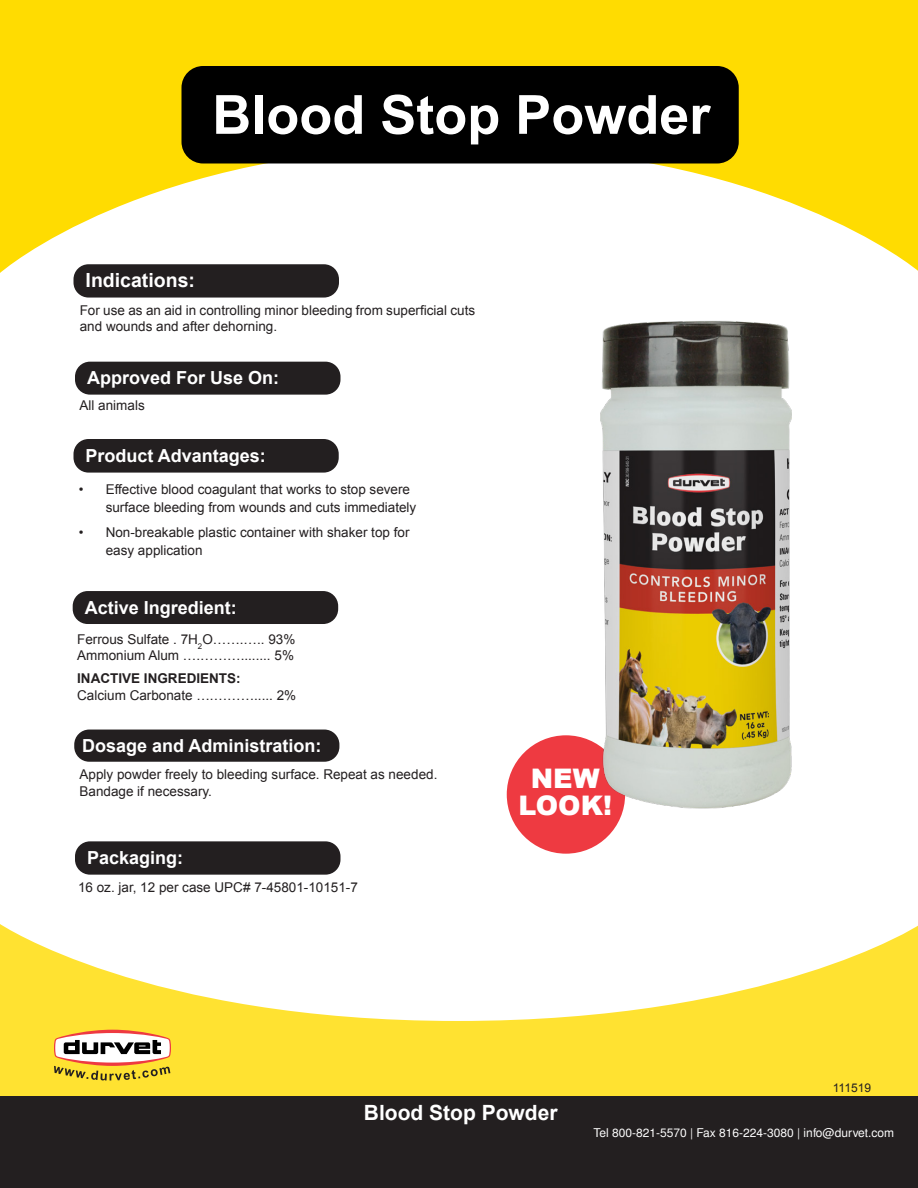
<style>
.page{position:relative;width:918px;height:1188px;background:#fff}
.page>*{position:absolute;margin:0;border:0;box-sizing:border-box;transform-origin:0 0}
.t1{font:700 54px "Arial";color:#fff}
.t2{font:900 27px/27px "Arial";color:#fff;text-align:center}
.t3{font:700 21px "Arial";color:#fff}
.t4{font:700 19.5px "Arial";color:#fff}
.t5{font:700 18px "Arial";color:#fff}
.t6{font:13.5px/18px "Arial";color:#231f20}
.t7{font:700 13.5px "Arial";color:#231f20}
.t8{font:12px "Pali Helvetica";color:#fff}
.t9{font:12px "Arial";color:#231f20}
</style>
<div class="page">
<svg style="left:0;top:0;width:918px;height:273px;fill:#ffdc01"></svg>
<svg style="left:0;top:924px;width:918px;height:172px;fill:#ffe231"></svg>
<div style="left:0;top:1096px;width:918px;height:92px;background:#231f20"></div>
<div style="left:75px;top:841px;width:265px;height:34px;background:#231f20;border-radius:15px"></div>
<div style="left:74px;top:439px;width:265px;height:34px;background:#231f20;border-radius:15px"></div>
<div style="left:75px;top:362px;width:265px;height:33px;background:#231f20;border-radius:15px"></div>
<div style="left:74px;top:264px;width:265px;height:34px;background:#231f20;border-radius:15px"></div>
<svg style="left:54px;top:1030px;width:117px;height:51px"></svg>
<div style="left:181px;top:66px;width:558px;height:97px;background:#000;border-radius:22px"></div>
<div style="left:74px;top:730px;width:265px;height:32px;background:#231f20;border-radius:15px"></div>
<div style="left:507px;top:735px;width:118px;height:119px;background:#ee3a41;border-radius:50%"></div>
<div style="left:73px;top:591px;width:265px;height:33px;background:#231f20;border-radius:15px"></div>
<img style="left:600px;top:320px;width:192px;height:512px">
<p class="t1" style="left:212px;top:79px;width:500px">Blood Stop Powder</p>
<p class="t4" style="left:86px;top:268px;width:111px">Indications:</p>
<p class="t6" style="left:80px;top:302px;width:397px;line-height:16.2px">For use as an aid in controlling minor bleeding from superficial cuts and wounds and after dehorning.</p>
<p class="t5" style="left:87px;top:366px;width:194px">Approved For Use On:</p>
<p class="t6" style="left:80px;top:397px;width:67px">All animals</p>
<p class="t5" style="left:86px;top:443px;width:182px">Product Advantages:</p>
<p class="t6" style="left:106px;top:481px;width:312px;text-indent:-27px">• Effective blood coagulant that works to stop severe surface bleeding from wounds and cuts immediately</p>
<p class="t6" style="left:106px;top:524px;width:305px;text-indent:-27px">• Non-breakable plastic container with shaker top for easy application</p>
<p class="t5" style="left:85px;top:595px;width:154px">Active Ingredient:</p>
<p class="t6" style="left:77px;top:631px;width:220px">Ferrous Sulfate . 7H<sub>2</sub>O…….….. 93%</p>
<p class="t6" style="left:77px;top:647px;width:218px">Ammonium Alum ….………........ 5%</p>
<p class="t7" style="left:77px;top:670px;width:165px">INACTIVE INGREDIENTS:</p>
<p class="t6" style="left:77px;top:686px;width:221px">Calcium Carbonate ….………..... 2%</p>
<p class="t5" style="left:82px;top:733px;width:241px">Dosage and Administration:</p>
<p class="t6" style="left:80px;top:767px;width:359px;line-height:16.2px">Apply powder freely to bleeding surface. Repeat as needed.<br>Bandage if necessary.</p>
<p class="t2" style="left:518px;top:764px;width:95px">NEW<br>LOOK!</p>
<p class="t5" style="left:87px;top:846px;width:98px">Packaging:</p>
<p class="t6" style="left:78px;top:878px;width:281px">16 oz. jar, 12 per case UPC# 7-45801-10151-7</p>
<p class="t3" style="left:364px;top:1098px;width:195px">Blood Stop Powder</p>
<p class="t9" style="left:833px;top:1080px;width:40px">111519</p>
<p class="t8" style="left:594px;top:1125px;width:302px">Tel 800-821-5570 | Fax 816-224-3080 | info@durvet.com</p>
</div>
